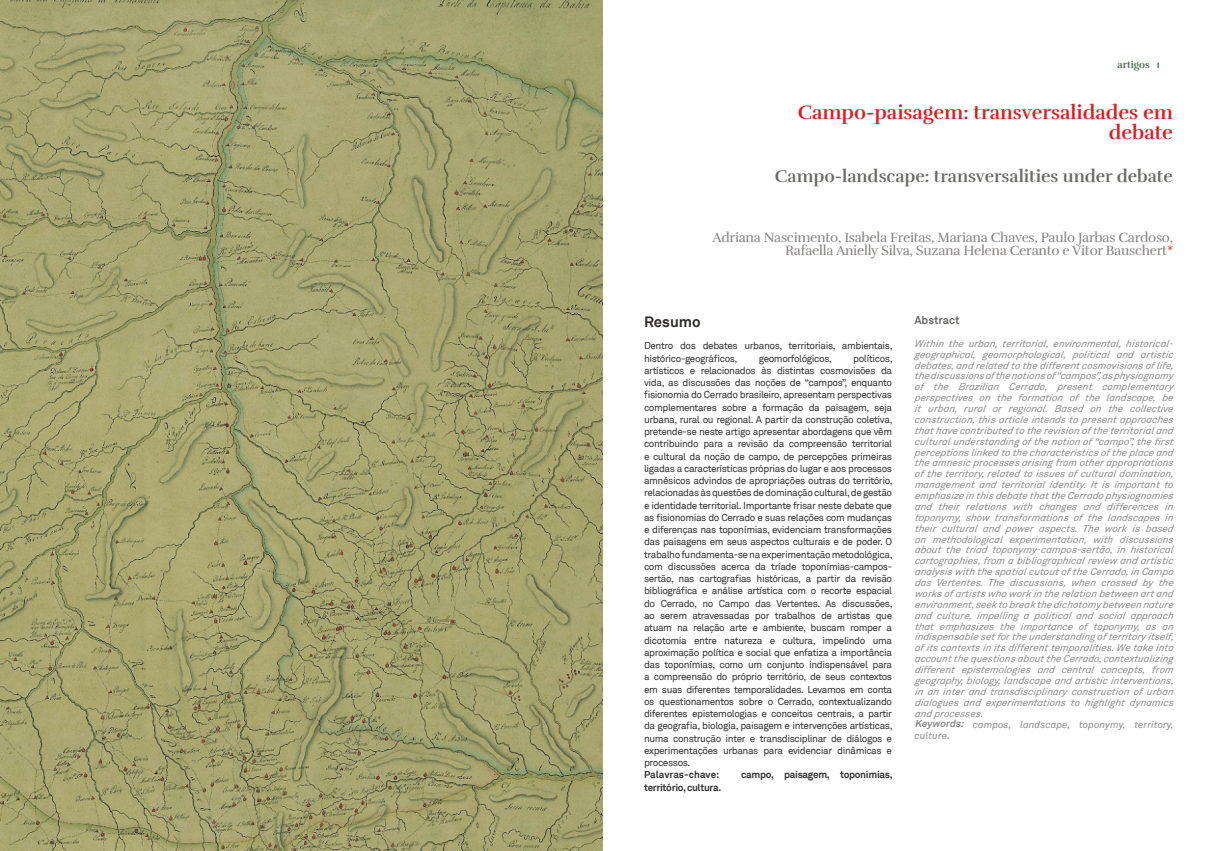
<style>
.page{position:relative;width:1205px;height:851px;background:#fff}
.page>*{position:absolute;margin:0;border:0;box-sizing:border-box;transform-origin:0 0}
.t1{font:700 20px/20px "Rufina";color:#da2022;text-align:right}
.t2{font:700 17.5px "Rufina";color:#6c6a68}
.t3{font:700 15px "Akkurat";color:#2e2b28}
.t4{font:13.75px/13.8px "Rufina";letter-spacing:-.02em;color:#878483;text-align:right}
.t5{font:700 11.25px "Akkurat";color:#6c6a68}
.t6{font:italic 10px/10.9px "Akkurat";color:#8b8b8b}
.t7{font:10px/12.2px "Akkurat";letter-spacing:-.04em;color:#333}
.t8{font:700 10px "Akkurat";letter-spacing:-.03em;color:#333}
.t9{font:700 10px "Akkurat";letter-spacing:-.005em;color:#333}
.t10{font:700 10px "Rufina";color:#406445}
.s1{color:#dc2122}
.s2{font-weight:700}
</style>
<div class="page">
<img style="left:0;top:0;width:602px;height:850px">
<p class="t10" style="left:1117px;top:58px;width:34px">artigos</p>
<h1 class="t1" style="left:798px;top:102px;width:377px">Campo-paisagem: transversalidades em debate</h1>
<h2 class="t2" style="left:775px;top:166px;width:399px">Campo-landscape: transversalities under debate</h2>
<h3 class="t4" style="left:712px;top:230px;width:462px">Adriana Nascimento, Isabela Freitas, Mariana Chaves, Paulo Jarbas Cardoso,<br>Rafaella Anielly Silva, Suzana Helena Ceranto e Vitor Bauschert<span class="s1">*</span></h3>
<h3 class="t3" style="left:644px;top:312px;width:58px">Resumo</h3>
<p class="t5" style="left:914px;top:313px;width:47px">Abstract</p>
<p class="t7" style="left:644px;top:340px;width:250px">Dentro dos debates urbanos, territoriais, ambientais, histórico-geográficos,</p>
<p class="t6" style="left:914px;top:338px;width:263px">Within the urban, territorial, environmental, historical&shy;geograp hical, geomorp hological, p olitical and artistic debates,and related to the differentcosmovisions of life, the discussions of the notions of “campos”,as physiognomy of the Brazilian Cerrado, p resent comp lementary perspectives on the formation of the landscape, be it urban, rural or regional. Based on the collective construction,this article intends to present approaches thathave contributed to the revision of the territorialand culturalunderstanding of the notion of “campo”,the first perceptions linked to the characteristics of the p lace and the amnesic processes arising from otherappropriations of the territory,related to issues of cultural domination, management and territorial identity. It is imp ortant to emp hasize in this debate thatthe Cerrado p hysiognomies and their relations with changes and differences in toponymy, show transformations of the landscapes in their cultural and power aspects. The work is based on methodological experimentation, with discussions about the triad toponymy-campos-sertão, in historical cartograp hies,from a bibliograp hical review and artistic analysis with the sp atialcutoutof the Cerrado,in Camp o das Vertentes. The discussions, when crossed by the works of artists who work in the relation between artand environment,seek to break the dichotomy between nature and culture, impelling a political and social approach that emphasizes the importance of toponymy, as an indisp ensable setforthe understanding of territory itself, of its contexts in its differenttemp oralities.We take into accountthe questions aboutthe Cerrado,contextualizing different epistemologies and central concepts, from geograp hy,biology,landscap e and artistic interventions, in an inter and transdisciplinary construction of urban dialogues and exp erimentations to highlight dynamics and processes.<br><span class="s2">Keywords:</span> campos, landscape, toponymy, territory, culture.</p>
<p class="t7" style="left:759px;top:352px;width:75px">geomorfológicos,</p>
<p class="t7" style="left:644px;top:352px;width:250px;text-align:justify;text-indent:209px">políticos, artísticos e relacionados às distintas cosmovisões da vida, as discussões das noções de “campos”, enquanto fisionomia do Cerrado brasileiro, apresentam perspectivas complementares sobre a formação da paisagem, seja urbana, rural ou regional. A partir da construção coletiva, pretende-se neste artigo apresentar abordagens que vêm contribuindo para a revisão da compreensão territorial e cultural da noção de campo, de percepções primeiras ligadas a características próprias do lugar e aos processos amnésicos advindos de apropriações outras do território, relacionadas às questões de dominação cultural, de gestão e identidade territorial. Importante frisar neste debate que as fisionomias do Cerrado e suas relações com mudanças e diferenças nas toponímias, evidenciam transformações das paisagens em seus aspectos culturais e de poder. O trabalho fundamenta-se na experimentação metodológica, com discussões acerca da tríade toponímias-campos&shy;sertão, nas cartografias históricas, a partir da revisão bibliográfica e análise artística com o recorte espacial do Cerrado, no Campo das Vertentes. As discussões, ao serem atravessadas por trabalhos de artistas que atuam na relação arte e ambiente, buscam romper a dicotomia entre natureza e cultura, impelindo uma aproximação política e social que enfatiza a importância das toponímias, como um conjunto indispensável para a compreensão do próprio território, de seus contextos em suas diferentes temporalidades. Levamos em conta os questionamentos sobre o Cerrado, contextualizando diferentes epistemologias e conceitos centrais, a partir da geografia, biologia, paisagem e intervenções artísticas, numa construção inter e transdisciplinar de diálogos e experimentações urbanas para evidenciar dinâmicas e processos.</p>
<p class="t9" style="left:644px;top:768px;width:77px">Palavras-chave:</p>
<p class="t8" style="left:741px;top:768px;width:153px">campo, paisagem, toponímias,</p>
<p class="t8" style="left:644px;top:780px;width:79px">território, cultura.</p>
</div>
